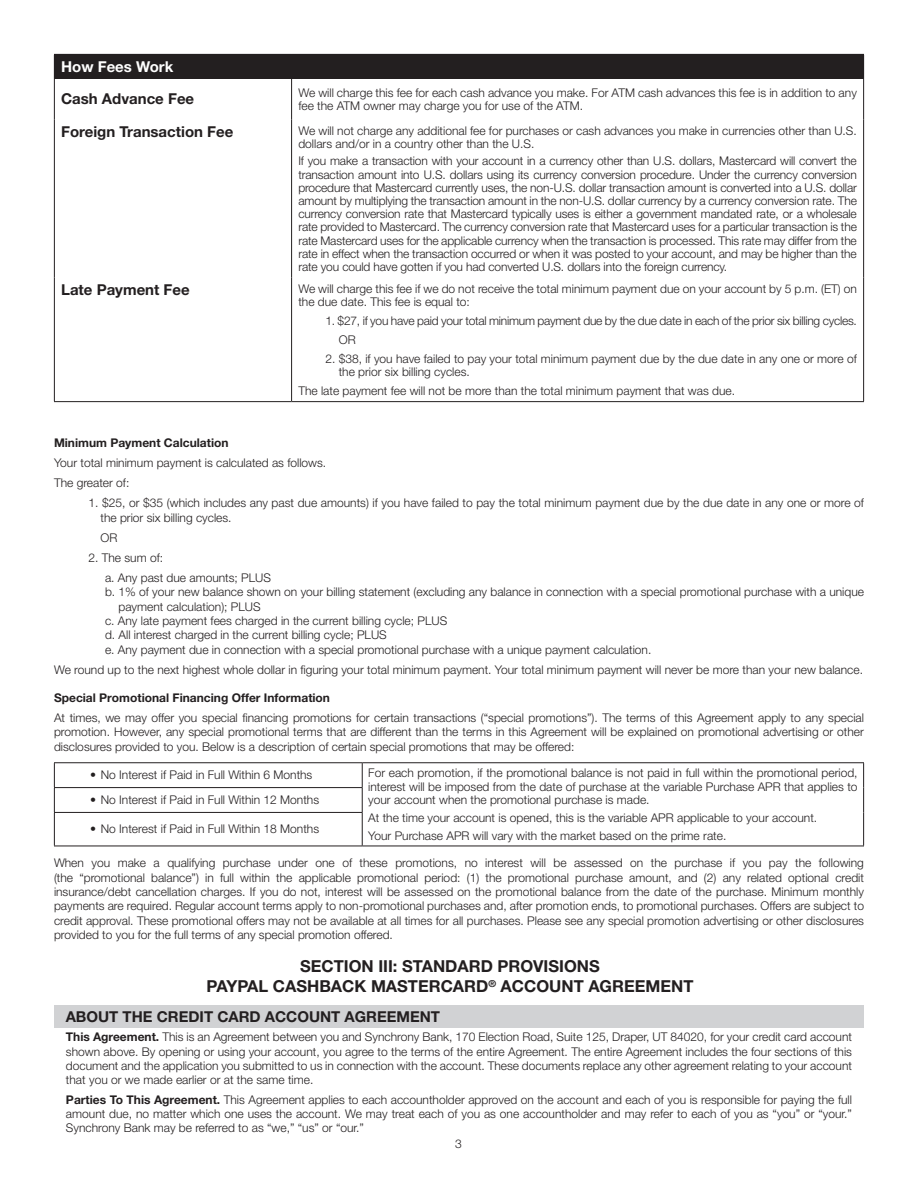
<style>
.page{position:relative;width:918px;height:1188px;background:#fff}
.page>*{position:absolute;margin:0;border:0;box-sizing:border-box;transform-origin:0 0}
.Header_-_Center{font:700 16.5px/19.8px "Helvetica Neue LT Std";color:#231f20;text-align:center}
.Schumer_Subhead{font:700 15px "Helvetica Neue LT Std";color:#231f20}
.Sec_III_-_Header_K_o{font:700 15px "Helvetica Neue LT Std";color:#231f20}
.Schumer_header_categ{font:700 15px "Helvetica Neue LT Std";color:#fff}
.Credit_Card_body{font:300 12px/14.4px "Helvetica Neue LT Std";color:#231f20}
.Sec_II_-_block_body{font:300 12px/13.2px "Helvetica Neue LT Std";color:#231f20}
.Sec_III_-_Body_Copy{font:300 12px/14.1px "Helvetica Neue LT Std";color:#231f20;text-align:justify}
.Sec_II_-_indent_1{font:300 12px/13.2px "Helvetica Neue LT Std";color:#231f20}
.Sec_II_-_indent_1-2{font:300 12px "Helvetica Neue LT Std";letter-spacing:-.02em;color:#231f20}
.Credit_Card_Header_I{font:700 12px "Helvetica Neue LT Std";color:#231f20}
.s1{font-weight:700}
</style>
<div class="page">
<div style="left:54px;top:54px;width:810px;height:25px;background:#231f20"></div>
<hr style="left:54px;top:79px;width:1px;height:40px;background:#231f20">
<hr style="left:291px;top:79px;width:1px;height:40px;background:#231f20">
<hr style="left:863px;top:79px;width:1px;height:40px;background:#231f20">
<hr style="left:54px;top:119px;width:1px;height:159px;background:#231f20">
<hr style="left:291px;top:119px;width:1px;height:159px;background:#231f20">
<hr style="left:863px;top:119px;width:1px;height:159px;background:#231f20">
<hr style="left:54px;top:278px;width:1px;height:123px;background:#231f20">
<hr style="left:291px;top:278px;width:1px;height:123px;background:#231f20">
<hr style="left:863px;top:278px;width:1px;height:123px;background:#231f20">
<hr style="left:54px;top:401px;width:238px;height:1px;background:#231f20">
<hr style="left:292px;top:401px;width:572px;height:1px;background:#231f20">
<hr style="left:54px;top:762px;width:308px;height:1px;background:#231f20">
<hr style="left:362px;top:762px;width:502px;height:1px;background:#231f20">
<svg style="left:863px;top:763px;width:1px;height:49px"></svg>
<hr style="left:863px;top:812px;width:1px;height:34px;background:#231f20">
<hr style="left:362px;top:846px;width:502px;height:1px;background:#231f20">
<hr style="left:54px;top:787px;width:309px;height:1px;background:#231f20">
<svg style="left:54px;top:763px;width:1px;height:49px"></svg>
<svg style="left:362px;top:763px;width:1px;height:49px"></svg>
<hr style="left:54px;top:812px;width:309px;height:1px;background:#231f20">
<hr style="left:54px;top:813px;width:1px;height:33px;background:#231f20">
<hr style="left:362px;top:813px;width:1px;height:33px;background:#231f20">
<hr style="left:54px;top:846px;width:308px;height:1px;background:#231f20">
<div style="left:54px;top:1005px;width:810px;height:23px;background:#d1d2d4"></div>
<p class="Schumer_header_categ" style="left:61px;top:57px;width:114px">How Fees Work</p>
<p class="Schumer_Subhead" style="left:61px;top:90px;width:135px">Cash Advance Fee</p>
<p class="Sec_II_-_block_body" style="left:298px;top:86px;width:560px">We will charge this fee for each cash advance you make. For ATM cash advances this fee is in addition to any fee the ATM owner may charge you for use of the ATM.</p>
<p class="Schumer_Subhead" style="left:61px;top:122px;width:174px">Foreign Transaction Fee</p>
<p class="Sec_II_-_block_body" style="left:298px;top:123px;width:560px">We will not charge any additional fee for purchases or cash advances you make in currencies other than U.S. dollars and/or in a country other than the U.S.</p>
<p class="Sec_II_-_block_body" style="left:298px;top:154px;width:560px;text-align:justify">If you make a transaction with your account in a currency other than U.S. dollars, Mastercard will convert the transaction amount into U.S. dollars using its currency conversion procedure. Under the currency conversion procedure that Mastercard currently uses, the non-U.S. dollar transaction amount is converted into a U.S. dollar amount by multiplying the transaction amount in the non-U.S. dollar currency by a currency conversion rate. The currency conversion rate that Mastercard typically uses is either a government mandated rate, or a wholesale rate provided to Mastercard. The currency conversion rate that Mastercard uses for a particular transaction is the rate Mastercard uses for the applicable currency when the transaction is processed. This rate may differ from the rate in effect when the transaction occurred or when it was posted to your account, and may be higher than the rate you could have gotten if you had converted U.S. dollars into the foreign currency.</p>
<p class="Schumer_Subhead" style="left:61px;top:281px;width:130px">Late Payment Fee</p>
<p class="Sec_II_-_block_body" style="left:298px;top:282px;width:560px">We will charge this fee if we do not receive the total minimum payment due on your account by 5 p.m. (ET) on the due date. This fee is equal to:</p>
<p class="Sec_II_-_indent_1-2" style="left:325px;top:313px;width:533px">1. $27, if you have paid your total minimum payment due by the due date in each of the prior six billing cycles.</p>
<p class="Sec_II_-_indent_1" style="left:339px;top:333px;width:18px">OR</p>
<p class="Sec_II_-_indent_1" style="left:339px;top:352px;width:520px;text-indent:-13px">2. $38, if you have failed to pay your total minimum payment due by the due date in any one or more of the prior six billing cycles.</p>
<p class="Sec_II_-_block_body" style="left:298px;top:384px;width:438px">The late payment fee will not be more than the total minimum payment that was due.</p>
<p class="Credit_Card_Header_I" style="left:54px;top:435px;width:176px">Minimum Payment Calculation</p>
<p class="Credit_Card_body" style="left:54px;top:455px;width:274px">Your total minimum payment is calculated as follows.</p>
<p class="Credit_Card_body" style="left:54px;top:475px;width:77px">The greater of:</p>
<p class="Credit_Card_body" style="left:100px;top:496px;width:765px;text-indent:-12px">1. $25, or $35 (which includes any past due amounts) if you have failed to pay the total minimum payment due by the due date in any one or more of the prior six billing cycles.</p>
<p class="Credit_Card_body" style="left:100px;top:530px;width:18px">OR</p>
<p class="Credit_Card_body" style="left:88px;top:550px;width:76px">2. The sum of:</p>
<p class="Credit_Card_body" style="left:105px;top:570px;width:168px">a. Any past due amounts; PLUS</p>
<p class="Credit_Card_body" style="left:118px;top:585px;width:747px;text-indent:-14px">b. 1% of your new balance shown on your billing statement (excluding any balance in connection with a special promotional purchase with a unique payment calculation); PLUS</p>
<p class="Credit_Card_body" style="left:105px;top:613px;width:344px">c. Any late payment fees charged in the current billing cycle; PLUS</p>
<p class="Credit_Card_body" style="left:105px;top:628px;width:283px">d. All interest charged in the current billing cycle; PLUS</p>
<p class="Credit_Card_body" style="left:105px;top:642px;width:548px">e. Any payment due in connection with a special promotional purchase with a unique payment calculation.</p>
<p class="Credit_Card_body" style="left:54px;top:662px;width:811px">We round up to the next highest whole dollar in figuring your total minimum payment. Your total minimum payment will never be more than your new balance.</p>
<p class="Credit_Card_Header_I" style="left:54px;top:690px;width:278px">Special Promotional Financing Offer Information</p>
<p class="Credit_Card_body" style="left:54px;top:710px;width:812px;text-align:justify">At times, we may offer you special financing promotions for certain transactions (“special promotions”). The terms of this Agreement apply to any special promotion. However, any special promotional terms that are different than the terms in this Agreement will be explained on promotional advertising or other disclosures provided to you. Below is a description of certain special promotions that may be offered:</p>
<p class="Sec_II_-_block_body" style="left:90px;top:768px;width:224px">• No Interest if Paid in Full Within 6 Months</p>
<p class="Sec_II_-_block_body" style="left:368px;top:766px;width:491px;text-align:justify">For each promotion, if the promotional balance is not paid in full within the promotional period, interest will be imposed from the date of purchase at the variable Purchase APR that applies to your account when the promotional purchase is made.</p>
<p class="Sec_II_-_block_body" style="left:368px;top:811px;width:451px">At the time your account is opened, this is the variable APR applicable to your account.</p>
<p class="Sec_II_-_block_body" style="left:368px;top:829px;width:360px">Your Purchase APR will vary with the market based on the prime rate.</p>
<p class="Sec_II_-_block_body" style="left:90px;top:793px;width:231px">• No Interest if Paid in Full Within 12 Months</p>
<p class="Sec_II_-_block_body" style="left:90px;top:822px;width:231px">• No Interest if Paid in Full Within 18 Months</p>
<p class="Credit_Card_body" style="left:54px;top:855px;width:812px;text-align:justify">When you make a qualifying purchase under one of these promotions, no interest will be assessed on the purchase if you pay the following (the “promotional balance”) in full within the applicable promotional period: (1) the promotional purchase amount, and (2) any related optional credit insurance/debt cancellation charges. If you do not, interest will be assessed on the promotional balance from the date of the purchase. Minimum monthly payments are required. Regular account terms apply to non-promotional purchases and, after promotion ends, to promotional purchases. Offers are subject to credit approval. These promotional offers may not be available at all times for all purchases. Please see any special promotion advertising or other disclosures provided to you for the full terms of any special promotion offered.</p>
<p class="Header_-_Center" style="left:207px;top:956px;width:488px">SECTION III: STANDARD PROVISIONS<br>PAYPAL CASHBACK MASTERCARD<sup>®</sup> ACCOUNT AGREEMENT</p>
<p class="Sec_III_-_Header_K_o" style="left:66px;top:1007px;width:376px">ABOUT THE CREDIT CARD ACCOUNT AGREEMENT</p>
<p class="Sec_III_-_Body_Copy" style="left:66px;top:1030px;width:788px"><span class="s1">This Agreement.</span> This is an Agreement between you and Synchrony Bank, 170 Election Road, Suite 125, Draper, UT 84020, for your credit card account shown above. By opening or using your account, you agree to the terms of the entire Agreement. The entire Agreement includes the four sections of this document and the application you submitted to us in connection with the account. These documents replace any other agreement relating to your account that you or we made earlier or at the same time.</p>
<p class="Sec_III_-_Body_Copy" style="left:66px;top:1092px;width:788px"><span class="s1">Parties To This Agreement.</span> This Agreement applies to each accountholder approved on the account and each of you is responsible for paying the full amount due, no matter which one uses the account. We may treat each of you as one accountholder and may refer to each of you as “you” or “your.” Synchrony Bank may be referred to as “we,” “us” or “our.”</p>
<p class="Sec_II_-_block_body" style="left:455px;top:1137px;width:8px">3</p>
</div>
